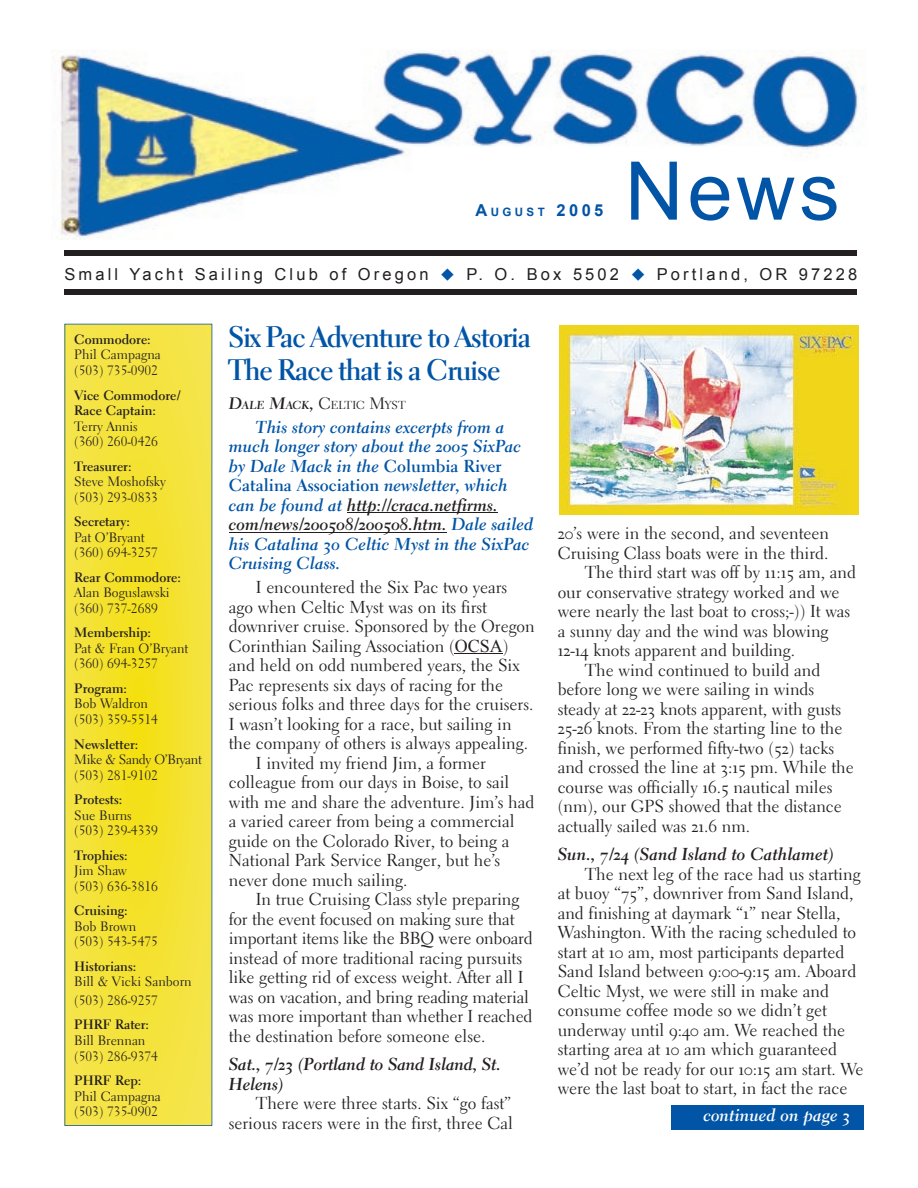
<style>
.page{position:relative;width:918px;height:1188px;background:#fff}
.page>*{position:absolute;margin:0;border:0;box-sizing:border-box;transform-origin:0 0}
.t1{font:81px "Arial";color:#0154a6}
.t2{font:30px/33px "Electra LH Bold Display";color:#0154a6}
.t3{font:17.25px/19.5px "Electra LH Regular Os F";color:#231f20;text-align:right}
.t4{font:17.25px/19.5px "Electra LH Bold Cursive Os F";color:#0154a6}
.t5{font:17.25px/19.5px "Electra LH Bold Cursive Os F";letter-spacing:-.01em;color:#231f20}
.t6{font:17.25px "Electra LH Bold Os F";color:#0154a6}
.t7{font:17.25px "Electra LH Bold Cursive Os F";color:#fff}
.t8{font:16.5px "Arial";letter-spacing:.19em;color:#231f20}
.t9{font:700 16.5px "Arial";color:#0154a6}
.t10{font:13.5px/15.6px "Electra LH";color:#231f20}
.t11{font:700 13.5px/15.6px "Electra LH";color:#231f20}
.t12{font:13.5px/15.6px "Electra LH";letter-spacing:-.025em;color:#231f20}
.t13{font:11.55px "Electra LH Regular Os F";color:#231f20}
.s1{font-size:11.55px}
.s2{color:#0154a6}
.s3{font-family:"Electra LH Bold Cursive Os F";font-size:16.5px}
.s4{font-family:"Electra LH Bold Cursive Os F"}
.s5{font-size:16.5px}
.s6{font-family:"Electra LH Bold Os F"}
.s7{color:#231f20}
.s8{font-family:"Times New Roman";font-size:18px}
</style>
<div class="page">
<img style="left:59px;top:50px;width:805px;height:190px">
<div style="left:65px;top:250px;width:792px;height:6px;background:#231f20"></div>
<div style="left:65px;top:289px;width:792px;height:6px;background:#231f20"></div>
<img style="left:631px;top:161px;width:215px;height:69px">
<img style="left:475px;top:203px;width:132px;height:16px">
<svg style="left:65px;top:324px;width:147px;height:802px;background:#f2e138"></svg>
<hr style="left:347px;top:512px;width:151px;height:1px;background:#231f20">
<hr style="left:229px;top:532px;width:218px;height:1px;background:#231f20">
<hr style="left:455px;top:654px;width:48px;height:1px;background:#231f20">
<img style="left:559px;top:325px;width:299px;height:190px">
<div style="left:672px;top:1105px;width:192px;height:25px;background:#0154a6"></div>
<p class="t9" style="left:476px;top:201px;width:129px">A<span class="s1">UGUST</span> 2005</p>
<h1 class="t1" style="left:625px;top:146px;width:216px">News</h1>
<p class="t8" style="left:65px;top:265px;width:794px">Small Yacht Sailing Club of Oregon <span class="s2">◆</span> P. O. Box 5502 <span class="s2">◆</span> Portland, OR 97228</p>
<p class="t11" style="left:74px;top:332px;width:78px">Commodore:</p>
<p class="t10" style="left:74px;top:347px;width:88px">Phil Campagna (503) 735-0902</p>
<p class="t11" style="left:74px;top:387px;width:108px">Vice Commodore/<br>Race Captain:</p>
<p class="t10" style="left:74px;top:418px;width:85px">Terry Annis (360) 260-0426</p>
<p class="t11" style="left:74px;top:458px;width:59px">Treasurer:</p>
<p class="t10" style="left:74px;top:474px;width:93px">Steve Moshofsky (503) 293-0833</p>
<p class="t11" style="left:74px;top:514px;width:57px">Secretary:</p>
<p class="t10" style="left:74px;top:529px;width:85px">Pat O’Bryant (360) 694-3257</p>
<p class="t11" style="left:74px;top:569px;width:108px">Rear Commodore:</p>
<p class="t10" style="left:74px;top:585px;width:97px">Alan Boguslawski (360) 737-2689</p>
<p class="t11" style="left:74px;top:625px;width:78px">Membership:</p>
<p class="t10" style="left:74px;top:641px;width:116px">Pat &amp; Fran O’Bryant (360) 694-3257</p>
<p class="t11" style="left:74px;top:681px;width:54px">Program:</p>
<p class="t10" style="left:74px;top:696px;width:85px">Bob Waldron (503) 359-5514</p>
<p class="t11" style="left:74px;top:736px;width:66px">Newsletter:</p>
<p class="t12" style="left:74px;top:752px;width:129px">Mike &amp; Sandy O’Bryant (503) 281-9102</p>
<p class="t11" style="left:74px;top:792px;width:50px">Protests:</p>
<p class="t10" style="left:74px;top:807px;width:85px">Sue Burns (503) 239-4339</p>
<p class="t11" style="left:74px;top:847px;width:55px">Trophies:</p>
<p class="t10" style="left:74px;top:863px;width:85px">Jim Shaw (503) 636-3816</p>
<p class="t11" style="left:74px;top:903px;width:55px">Cruising:</p>
<p class="t10" style="left:74px;top:918px;width:85px">Bob Brown (503) 543-5475</p>
<p class="t11" style="left:74px;top:958px;width:64px">Historians:</p>
<p class="t10" style="left:74px;top:973px;width:119px;line-height:18.6px">Bill &amp; Vicki Sanborn (503) 286-9257</p>
<p class="t11" style="left:74px;top:1017px;width:76px">PHRF Rater:</p>
<p class="t10" style="left:74px;top:1033px;width:85px">Bill Brennan (503) 286-9374</p>
<p class="t11" style="left:74px;top:1073px;width:69px">PHRF Rep:</p>
<p class="t10" style="left:74px;top:1088px;width:88px">Phil Campagna (503) 735-0902</p>
<h2 class="t2" style="left:229px;top:321px;width:303px">Six Pac Adventure to Astoria<br>The Race that is a Cruise</h2>
<p class="t13" style="left:229px;top:398px;width:178px"><span class="s3">D</span><span class="s4">ALE</span> <span class="s3">M</span><span class="s4">ACK</span><span class="s3">,</span> <span class="s5">C</span>ELTIC <span class="s5">M</span>YST</p>
<p class="t4" style="left:229px;top:417px;width:294px;text-indent:27px">This story contains excerpts from a much longer story about the 2005 SixPac by Dale Mack in the <span class="s6">Columbia River</span></p>
<p class="t6" style="left:229px;top:475px;width:281px">Catalina Association <span class="s4">newsletter, which</span></p>
<p class="t4" style="left:229px;top:495px;width:306px">can be found at <span class="s7">http://craca.netfirms. com/news/200508/200508.htm.</span> Dale sailed his Catalina 30 Celtic Myst in the SixPac Cruising Class.</p>
<p class="t3" style="left:256px;top:578px;width:253px">I encountered the Six Pac two years</p>
<p class="t3" style="left:229px;top:597px;width:260px">ago when Celtic Myst was on its first</p>
<p class="t3" style="left:229px;top:617px;width:308px">downriver cruise. Sponsored by the Oregon</p>
<p class="t3" style="left:229px;top:636px;width:281px">Corinthian Sailing Association (<span class="s8">OCSA</span>)</p>
<p class="t3" style="left:229px;top:656px;width:292px">and held on odd numbered years, the Six</p>
<p class="t3" style="left:229px;top:675px;width:276px">Pac represents six days of racing for the</p>
<p class="t3" style="left:229px;top:695px;width:306px">serious folks and three days for the cruisers.</p>
<p class="t3" style="left:229px;top:714px;width:284px">I wasn’t looking for a race, but sailing in</p>
<p class="t3" style="left:229px;top:734px;width:301px">the company of others is always appealing.</p>
<p class="t3" style="left:256px;top:753px;width:232px">I invited my friend Jim, a former</p>
<p class="t3" style="left:229px;top:773px;width:282px">colleague from our days in Boise, to sail</p>
<p class="t3" style="left:229px;top:792px;width:307px">with me and share the adventure. Jim’s had</p>
<p class="t3" style="left:229px;top:812px;width:287px">a varied career from being a commercial</p>
<p class="t3" style="left:229px;top:831px;width:282px">guide on the Colorado River, to being a</p>
<p class="t3" style="left:229px;top:851px;width:273px">National Park Service Ranger, but he’s</p>
<p class="t3" style="left:229px;top:870px;width:180px">never done much sailing.</p>
<p class="t3" style="left:256px;top:890px;width:265px">In true Cruising Class style preparing</p>
<p class="t3" style="left:229px;top:909px;width:287px">for the event focused on making sure that</p>
<p class="t3" style="left:229px;top:929px;width:305px">important items like the BBQ were onboard</p>
<p class="t3" style="left:229px;top:948px;width:295px">instead of more traditional racing pursuits</p>
<p class="t3" style="left:229px;top:968px;width:296px">like getting rid of excess weight. After all I</p>
<p class="t3" style="left:229px;top:987px;width:302px">was on vacation, and bring reading material</p>
<p class="t3" style="left:229px;top:1007px;width:305px">was more important than whether I reached</p>
<p class="t3" style="left:229px;top:1026px;width:258px">the destination before someone else.</p>
<p class="t5" style="left:229px;top:1055px;width:274px">Sat., 7/23 (Portland to Sand Island, St.<br>Helens)</p>
<p class="t3" style="left:229px;top:1094px;width:286px">There were three starts. Six “go fast” serious racers were in the first, three Cal</p>
<p class="t3" style="left:558px;top:524px;width:273px">20’s were in the second, and seventeen</p>
<p class="t3" style="left:558px;top:543px;width:272px">Cruising Class boats were in the third.</p>
<p class="t3" style="left:585px;top:563px;width:273px">The third start was off by 11:15 am, and</p>
<p class="t3" style="left:558px;top:582px;width:283px">our conservative strategy worked and we</p>
<p class="t3" style="left:558px;top:602px;width:294px">were nearly the last boat to cross;-)) It was</p>
<p class="t3" style="left:558px;top:621px;width:272px">a sunny day and the wind was blowing</p>
<p class="t3" style="left:558px;top:641px;width:239px">12-14 knots apparent and building.</p>
<p class="t3" style="left:585px;top:660px;width:237px">The wind continued to build and</p>
<p class="t3" style="left:558px;top:680px;width:258px">before long we were sailing in winds</p>
<p class="t3" style="left:558px;top:699px;width:285px">steady at 22-23 knots apparent, with gusts</p>
<p class="t3" style="left:558px;top:719px;width:286px">25-26 knots. From the starting line to the</p>
<p class="t3" style="left:558px;top:738px;width:278px">finish, we performed fifty-two (52) tacks</p>
<p class="t3" style="left:558px;top:758px;width:298px">and crossed the line at 3:15 pm. While the</p>
<p class="t3" style="left:558px;top:777px;width:276px">course was officially 16.5 nautical miles</p>
<p class="t3" style="left:558px;top:797px;width:286px">(nm), our GPS showed that the distance</p>
<p class="t3" style="left:558px;top:816px;width:194px">actually sailed was 21.6 nm.</p>
<p class="t5" style="left:558px;top:845px;width:278px">Sun., 7/24 (Sand Island to Cathlamet)</p>
<p class="t3" style="left:558px;top:864px;width:307px;text-align:left;text-indent:27px">The next leg of the race had us starting at buoy “75”, downriver from Sand Island, and finishing at daymark “1” near Stella, Washington. With the racing scheduled to start at 10 am, most participants departed Sand Island between 9:00-9:15 am. Aboard Celtic Myst, we were still in make and consume coffee mode so we didn’t get underway until 9:40 am. We reached the starting area at 10 am which guaranteed we’d not be ready for our 10:15 am start. We were the last boat to start, in fact the race</p>
<p class="t7" style="left:703px;top:1105px;width:149px">continued on page 3</p>
</div>
